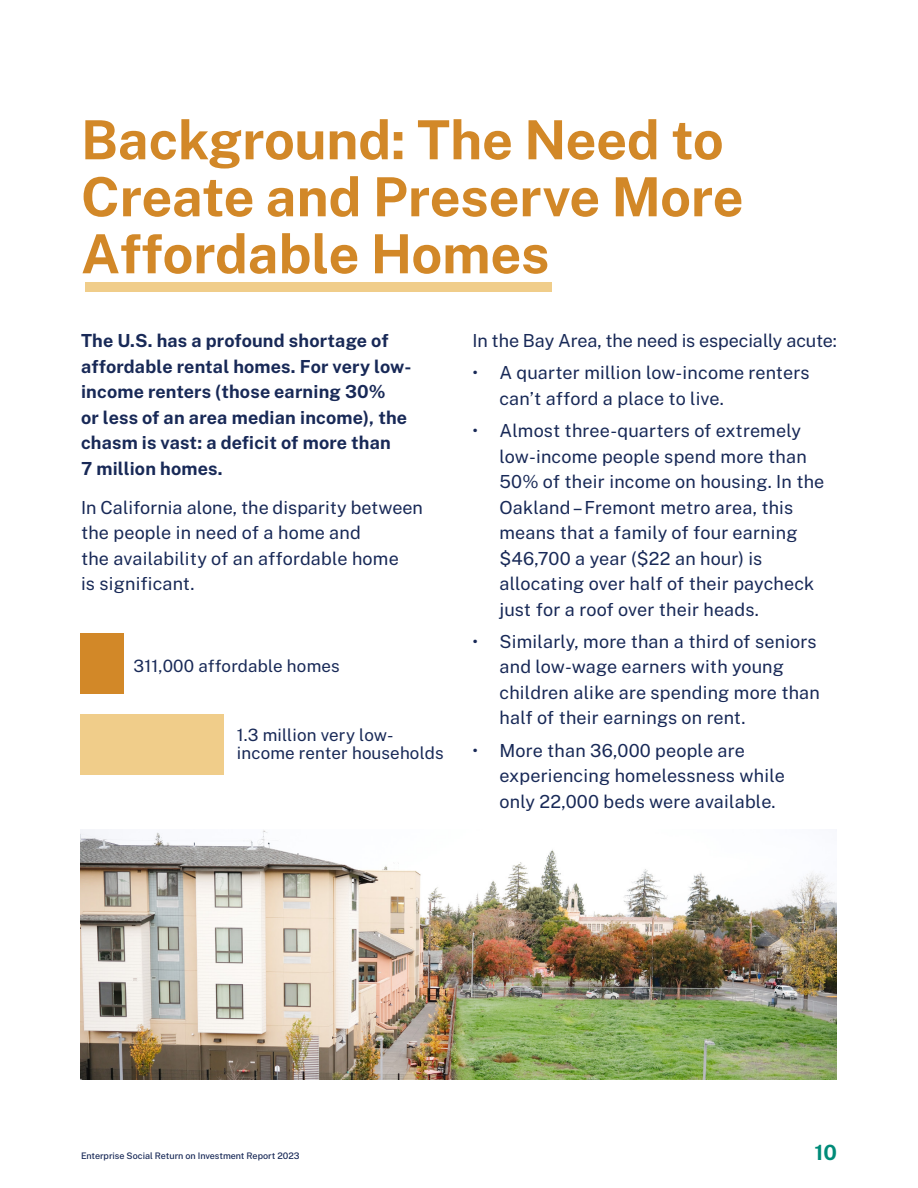
<style>
.page{position:relative;width:918px;height:1188px;background:#fff}
.page>*{position:absolute;margin:0;border:0;box-sizing:border-box;transform-origin:0 0}
.t1{font:700 54px/57px "Public Sans";color:#d28828}
.t2{font:700 21px "Public Sans";color:#008b79}
.t3{font:18px/25.5px "Public Sans";letter-spacing:.01em;color:#182957}
.t4{font:700 18px/25.5px "Public Sans";letter-spacing:.01em;color:#182957}
.t5{font:16.95px/17.9px "Public Sans";letter-spacing:.01em;color:#182957}
.t6{font:500 9px "Public Sans";color:#182957}
</style>
<div class="page">
<div style="left:81px;top:714px;width:143px;height:61px;background:#f0cd8a"></div>
<div style="left:85px;top:282px;width:467px;height:10px;background:#f0cd8a"></div>
<div style="left:81px;top:633px;width:43px;height:61px;background:#d28828"></div>
<img style="left:81px;top:829px;width:756px;height:251px">
<p class="t1" style="left:81px;top:108px;width:664px">Background: The Need to<br>Create and Preserve More<br>Affordable Homes</p>
<p class="t4" style="left:81px;top:327px;width:332px">The U.S. has a profound shortage of affordable rental homes. For very low&shy;income renters (those earning 30%<br>or less of an area median income), the chasm is vast: a deficit of more than<br>7 million homes.</p>
<p class="t3" style="left:81px;top:493px;width:344px">In California alone, the disparity between the people in need of a home and<br>the availability of an affordable home<br>is significant.</p>
<p class="t5" style="left:133px;top:655px;width:208px">311,000 affordable homes</p>
<p class="t5" style="left:237px;top:725px;width:209px">1.3 million very low&shy;income renter households</p>
<p class="t3" style="left:472px;top:327px;width:366px">In the Bay Area, the need is especially acute:</p>
<p class="t3" style="left:500px;top:359px;width:312px;text-indent:-27px">• A quarter million low-income renters can’t afford a place to live.</p>
<p class="t3" style="left:500px;top:417px;width:326px;text-indent:-27px">• Almost three-quarters of extremely low-income people spend more than 50% of their income on housing. In the Oakland – Fremont metro area, this means that a family of four earning $46,700 a year ($22 an hour) is allocating over half of their paycheck just for a roof over their heads.</p>
<p class="t3" style="left:500px;top:628px;width:322px;text-indent:-27px">• Similarly, more than a third of seniors and low-wage earners with young children alike are spending more than half of their earnings on rent.</p>
<p class="t3" style="left:500px;top:736px;width:287px;text-indent:-27px">• More than 36,000 people are experiencing homelessness while only 22,000 beds were available.</p>
<p class="t6" style="left:81px;top:1149px;width:220px">Enterprise Social Return on Investment Report 2023</p>
<p class="t2" style="left:814px;top:1137px;width:24px">10</p>
</div>
